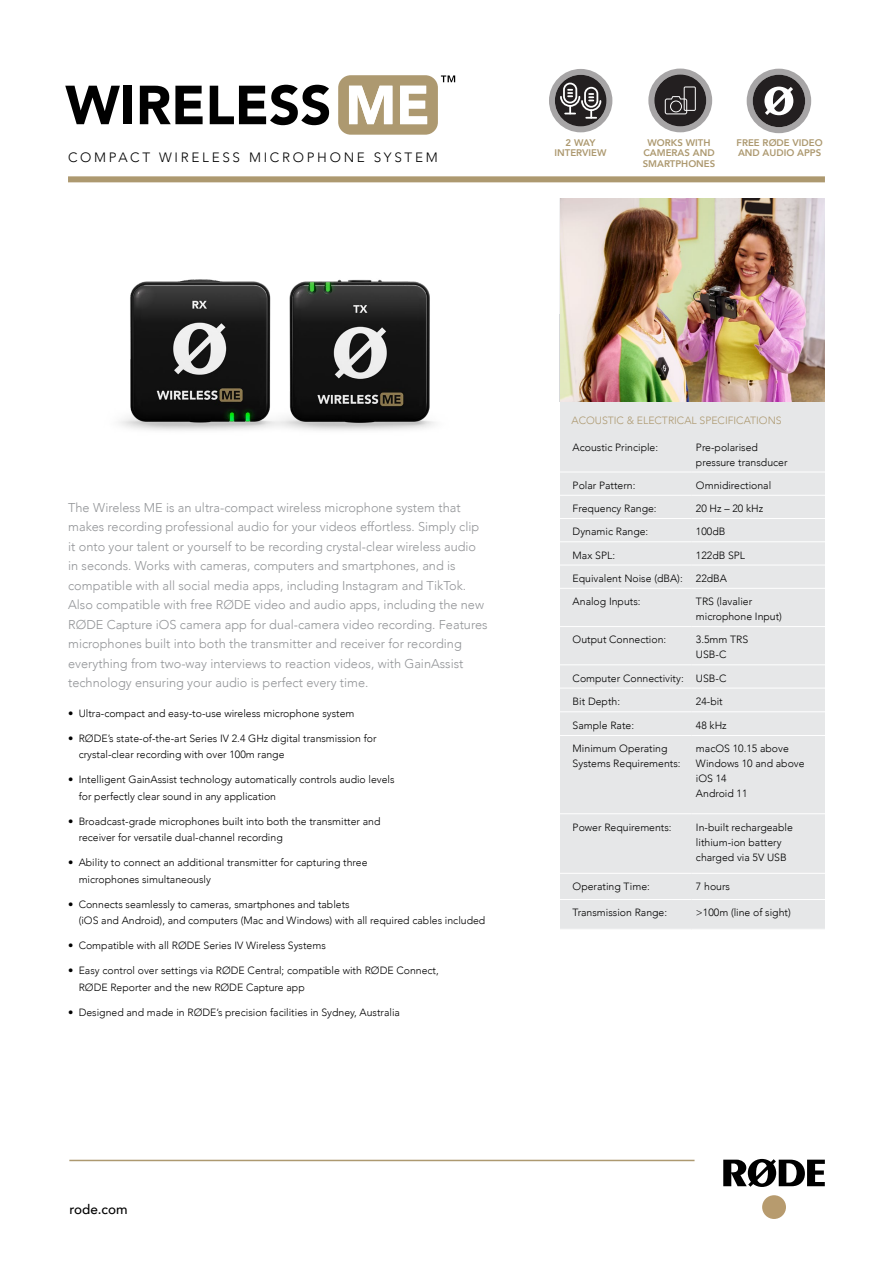
<style>
.page{position:relative;width:893px;height:1263px;background:#fff}
.page>*{position:absolute;margin:0;border:0;box-sizing:border-box;transform-origin:0 0}
.t1{font:300 13.5px "Avenir";letter-spacing:.2em;color:#000}
.t2{font:500 13.5px "Avenir";color:#000}
.t3{font:300 12.75px/19.5px "Avenir";color:#939598}
.t4{font:300 10.5px/15px "Avenir";color:#000}
.t5{font:300 10.5px "Avenir";color:#ad9970}
.t6{font:900 10.2px/9.4px "Avenir";color:#ad9970;text-align:center}
.t7{font:900 10.05px/9.4px "Avenir";color:#ad9970;text-align:center}
.t8{font:800 9.6px/10.4px "Avenir";color:#ad9970;text-align:center}
</style>
<div class="page">
<div style="left:68px;top:176px;width:757px;height:6px;background:#ad9970"></div>
<hr style="left:69px;top:1160px;width:625px;height:1px;background:#ad9970">
<svg style="left:723px;top:1159px;width:102px;height:28px"></svg>
<div style="left:762px;top:1195px;width:24px;height:24px;background:#b79b6e;border-radius:50%"></div>
<svg style="left:648px;top:69px;width:64px;height:63px"></svg>
<svg style="left:549px;top:69px;width:63px;height:63px"></svg>
<div style="left:560px;top:402px;width:265px;height:527px;background:#e6e7e8"></div>
<hr style="left:560px;top:472px;width:132px;height:1px;background:#fff">
<hr style="left:692px;top:472px;width:135px;height:1px;background:#fff">
<hr style="left:560px;top:495px;width:132px;height:1px;background:#fff">
<hr style="left:692px;top:495px;width:135px;height:1px;background:#fff">
<hr style="left:560px;top:518px;width:132px;height:1px;background:#fff">
<hr style="left:692px;top:518px;width:135px;height:1px;background:#fff">
<hr style="left:560px;top:541px;width:132px;height:1px;background:#fff">
<hr style="left:692px;top:541px;width:135px;height:1px;background:#fff">
<hr style="left:560px;top:565px;width:132px;height:1px;background:#fff">
<hr style="left:692px;top:565px;width:135px;height:1px;background:#fff">
<hr style="left:560px;top:588px;width:132px;height:1px;background:#fff">
<hr style="left:692px;top:588px;width:135px;height:1px;background:#fff">
<hr style="left:560px;top:626px;width:132px;height:1px;background:#fff">
<hr style="left:692px;top:626px;width:135px;height:1px;background:#fff">
<hr style="left:560px;top:664px;width:132px;height:1px;background:#fff">
<hr style="left:692px;top:664px;width:135px;height:1px;background:#fff">
<hr style="left:560px;top:688px;width:132px;height:1px;background:#fff">
<hr style="left:692px;top:688px;width:135px;height:1px;background:#fff">
<hr style="left:560px;top:711px;width:132px;height:1px;background:#fff">
<hr style="left:692px;top:711px;width:135px;height:1px;background:#fff">
<hr style="left:560px;top:735px;width:132px;height:1px;background:#fff">
<hr style="left:692px;top:735px;width:135px;height:1px;background:#fff">
<hr style="left:560px;top:813px;width:132px;height:1px;background:#fff">
<hr style="left:692px;top:813px;width:135px;height:1px;background:#fff">
<hr style="left:560px;top:873px;width:132px;height:1px;background:#fff">
<hr style="left:692px;top:873px;width:135px;height:1px;background:#fff">
<hr style="left:560px;top:899px;width:132px;height:1px;background:#fff">
<hr style="left:692px;top:899px;width:135px;height:1px;background:#fff">
<svg style="left:65px;top:86px;width:55px;height:38px"></svg>
<div style="left:124px;top:86px;width:8px;height:38px;background:#000"></div>
<svg style="left:140px;top:86px;width:63px;height:38px"></svg>
<svg style="left:210px;top:85px;width:119px;height:40px"></svg>
<svg style="left:338px;top:75px;width:117px;height:60px"></svg>
<img style="left:82px;top:176px;width:377px;height:255px">
<img style="left:560px;top:198px;width:265px;height:204px">
<svg style="left:747px;top:69px;width:64px;height:64px"></svg>
<p class="t1" style="left:68px;top:150px;width:371px">COMPACT WIRELESS MICROPHONE SYSTEM</p>
<p class="t6" style="left:641px;top:138px;width:79px">WORKS WITH<br>CAMERAS AND<br>SMARTPHONES</p>
<p class="t8" style="left:737px;top:137px;width:88px;text-align:left">FREE RØDE VIDEO<br>AND AUDIO APPS</p>
<p class="t8" style="left:555px;top:137px;width:53px">2 WAY<br>INTERVIEW</p>
<p class="t8" style="left:643px;top:137px;width:74px">WORKS WITH<br>CAMERAS AND<br>SMARTPHONES</p>
<p class="t6" style="left:732px;top:139px;width:95px;text-align:left">FREE RØDE VIEDO<br>AND AUDIO APPS</p>
<p class="t7" style="left:552px;top:139px;width:58px">2 WAY<br>INTERVIEW</p>
<p class="t3" style="left:68px;top:498px;width:421px">The Wireless ME is an ultra-compact wireless microphone system that makes recording professional audio for your videos effortless. Simply clip it onto your talent or yourself to be recording crystal-clear wireless audio in seconds. Works with cameras, computers and smartphones, and is compatible with all social media apps, including Instagram and TikTok.<br>Also compatible with free RØDE video and audio apps, including the new RØDE Capture iOS camera app for dual-camera video recording. Features microphones built into both the transmitter and receiver for recording everything from two-way interviews to reaction videos, with GainAssist technology ensuring your audio is perfect every time.</p>
<p class="t4" style="left:68px;top:705px;width:288px">• Ultra-compact and easy-to-use wireless microphone system</p>
<p class="t4" style="left:79px;top:730px;width:299px;line-height:16.5px;text-indent:-10px">• RØDE’s state-of-the-art Series IV 2.4 GHz digital transmission for crystal-clear recording with over 100m range</p>
<p class="t4" style="left:79px;top:771px;width:317px;line-height:16.5px;text-indent:-10px">• Intelligent GainAssist technology automatically controls audio levels for perfectly clear sound in any application</p>
<p class="t4" style="left:79px;top:813px;width:303px;line-height:16.5px;text-indent:-10px">• Broadcast-grade microphones built into both the transmitter and receiver for versatile dual-channel recording</p>
<p class="t4" style="left:79px;top:854px;width:290px;line-height:16.5px;text-indent:-10px">• Ability to connect an additional transmitter for capturing three microphones simultaneously</p>
<p class="t4" style="left:79px;top:896px;width:408px;line-height:16.5px;text-indent:-10px">• Connects seamlessly to cameras, smartphones and tablets<br>(iOS and Android), and computers (Mac and Windows) with all required cables included</p>
<p class="t4" style="left:68px;top:938px;width:259px">• Compatible with all RØDE Series IV Wireless Systems</p>
<p class="t4" style="left:79px;top:962px;width:362px;line-height:16.5px;text-indent:-10px">• Easy control over settings via RØDE Central; compatible with RØDE Connect,<br>RØDE Reporter and the new RØDE Capture app</p>
<p class="t4" style="left:68px;top:1004px;width:333px">• Designed and made in RØDE’s precision facilities in Sydney, Australia</p>
<p class="t2" style="left:69px;top:1198px;width:60px">rode.com</p>
<p class="t5" style="left:571px;top:414px;width:212px">ACOUSTIC &amp; ELECTRICAL SPECIFICATIONS</p>
<p class="t4" style="left:573px;top:439px;width:87px">Acoustic Principle:</p>
<p class="t4" style="left:696px;top:439px;width:93px">Pre-polarised pressure transducer</p>
<p class="t4" style="left:573px;top:478px;width:64px">Polar Pattern:</p>
<p class="t4" style="left:696px;top:478px;width:77px">Omnidirectional</p>
<p class="t4" style="left:573px;top:501px;width:86px">Frequency Range:</p>
<p class="t4" style="left:696px;top:501px;width:69px">20 Hz – 20 kHz</p>
<p class="t4" style="left:573px;top:524px;width:77px">Dynamic Range:</p>
<p class="t4" style="left:696px;top:524px;width:31px">100dB</p>
<p class="t4" style="left:573px;top:548px;width:44px">Max SPL:</p>
<p class="t4" style="left:696px;top:548px;width:51px">122dB SPL</p>
<p class="t4" style="left:573px;top:571px;width:112px">Equivalent Noise (dBA):</p>
<p class="t4" style="left:696px;top:571px;width:33px">22dBA</p>
<p class="t4" style="left:573px;top:594px;width:69px">Analog Inputs:</p>
<p class="t4" style="left:696px;top:594px;width:88px">TRS (lavalier microphone Input)</p>
<p class="t4" style="left:573px;top:632px;width:95px">Output Connection:</p>
<p class="t4" style="left:696px;top:632px;width:54px">3.5mm TRS<br>USB-C</p>
<p class="t4" style="left:573px;top:671px;width:155px">Computer Connectivity: USB-C</p>
<p class="t4" style="left:573px;top:694px;width:49px">Bit Depth:</p>
<p class="t4" style="left:696px;top:694px;width:28px">24-bit</p>
<p class="t4" style="left:573px;top:718px;width:63px">Sample Rate:</p>
<p class="t4" style="left:696px;top:718px;width:32px">48 kHz</p>
<p class="t4" style="left:573px;top:741px;width:109px">Minimum Operating<br>Systems Requirements:</p>
<p class="t4" style="left:696px;top:741px;width:110px">macOS 10.15 above<br>Windows 10 and above iOS 14<br>Android 11</p>
<p class="t4" style="left:573px;top:819px;width:101px">Power Requirements:</p>
<p class="t4" style="left:696px;top:819px;width:98px">In-built rechargeable lithium-ion battery charged via 5V USB</p>
<p class="t4" style="left:573px;top:879px;width:79px">Operating Time:</p>
<p class="t4" style="left:696px;top:879px;width:36px">7 hours</p>
<p class="t4" style="left:573px;top:905px;width:96px">Transmission Range:</p>
<p class="t4" style="left:696px;top:905px;width:96px">&gt;100m (line of sight)</p>
</div>
